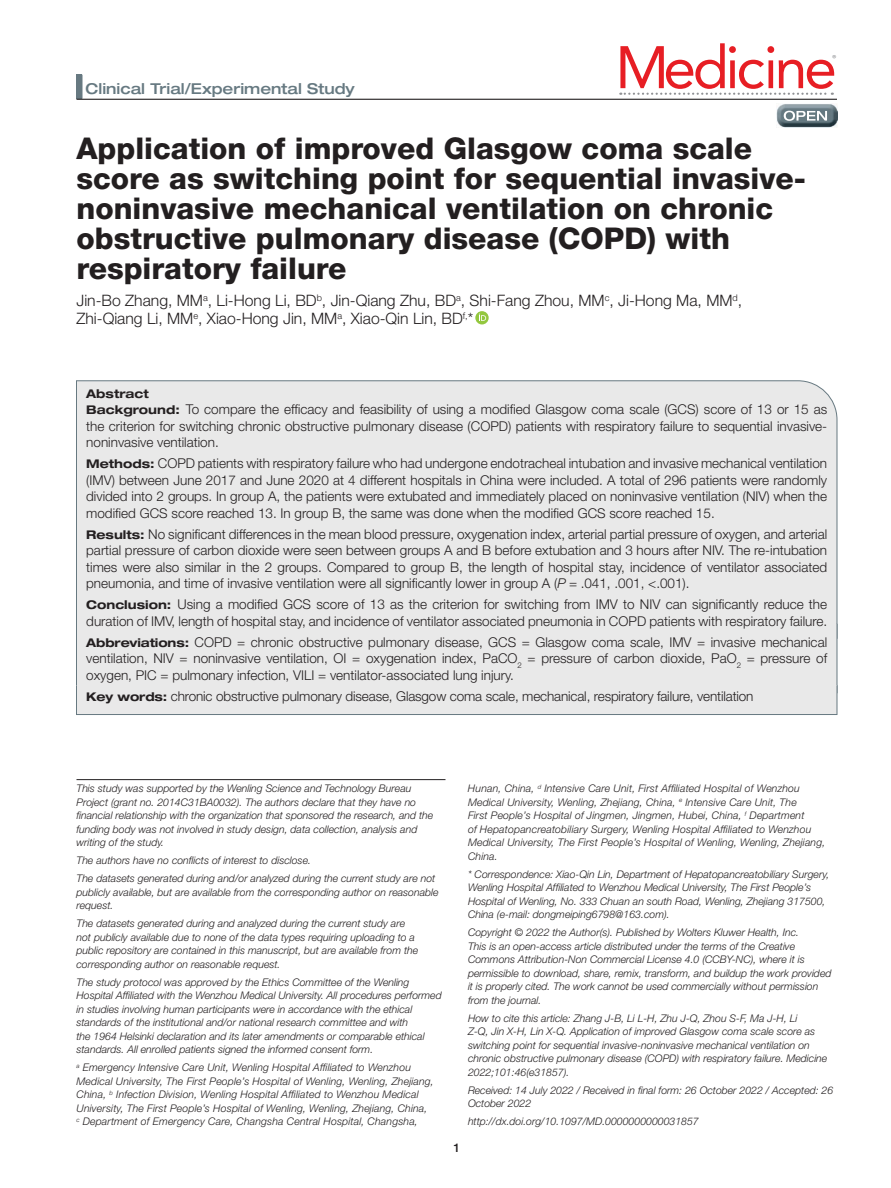
<style>
.page{position:relative;width:891px;height:1188px;background:#fff}
.page>*{position:absolute;margin:0;border:0;box-sizing:border-box;transform-origin:0 0}
.t1{font:59.4px "Avenir";letter-spacing:-.06em;color:#e71e24}
.t2{font:800 30px/30px "Helvetica Neue LT Std";color:#231f20}
.t3{font:300 15.75px/18px "Helvetica Neue LT Std";color:#231f20}
.t4{font:500 expanded 15px "Helvetica Neue LT Std";color:#667981}
.t5{font:300 13.5px/16.5px "Helvetica Neue LT Std";color:#231f20;text-align:justify}
.t6{font:700 expanded 12px "Helvetica Neue LT Std";color:#231f20}
.t7{font:500 12px "Helvetica Neue LT Std";color:#231f20}
.t8{font:italic 300 10.5px/13.5px "Helvetica Neue LT Std";color:#231f20}
.t9{font:500 10.35px "Akzidenz Grotesk BE";color:#909295}
.s1{font-weight:700;font-stretch:expanded;font-size:12px}
.s2{font-style:italic}
</style>
<div class="page">
<div style="left:76px;top:74px;width:6px;height:25px;background:#677981"></div>
<hr style="left:76px;top:99px;width:761px;height:1px;background:#231f20">
<img style="left:776px;top:104px;width:61px;height:24px">
<svg style="left:784px;top:111px;width:43px;height:10px"></svg>
<svg style="left:620px;top:93px;width:213px;height:2px"></svg>
<div style="left:76px;top:380px;width:762px;height:260px;background:#e9e9e9"></div>
<div style="left:76px;top:624px;width:761px;height:70px;background:#e9e9e9"></div>
<div style="left:76px;top:685px;width:761px;height:30px;background:#e9e9e9"></div>
<div style="left:76px;top:685px;width:761px;height:30px;border:1px solid #677981"></div>
<svg style="left:475px;top:311px;width:14px;height:13px"></svg>
<svg style="left:479px;top:314px;width:7px;height:7px"></svg>
<hr style="left:76px;top:779px;width:370px;height:1px;background:#231f20">
<h3 class="t4" style="left:86px;top:80px;width:271px">Clinical Trial/Experimental Study</h3>
<h1 class="t1" style="left:615px;top:33px;width:223px">Medicine</h1>
<p class="t9" style="left:832px;top:52px;width:6px">®</p>
<h2 class="t2" style="left:76px;top:134px;width:731px">Application of improved Glasgow coma scale score as switching point for sequential invasive&shy;noninvasive mechanical ventilation on chronic obstructive pulmonary disease (COPD) with respiratory failure</h2>
<h3 class="t3" style="left:76px;top:291px;width:667px">Jin-Bo Zhang, MM<sup>a</sup>, Li-Hong Li, BD<sup>b</sup>, Jin-Qiang Zhu, BD<sup>a</sup>, Shi-Fang Zhou, MM<sup>c</sup>, Ji-Hong Ma, MM<sup>d</sup>,<br>Zhi-Qiang Li, MM<sup>e</sup>, Xiao-Hong Jin, MM<sup>a</sup>, Xiao-Qin Lin, BD<sup>f,</sup>*</h3>
<p class="t6" style="left:86px;top:386px;width:64px">Abstract</p>
<p class="t5" style="left:86px;top:401px;width:743px"><span class="s1">Background:</span> To compare the efficacy and feasibility of using a modified Glasgow coma scale (GCS) score of 13 or 15 as the criterion for switching chronic obstructive pulmonary disease (COPD) patients with respiratory failure to sequential invasive&shy;noninvasive ventilation.</p>
<p class="t5" style="left:86px;top:455px;width:742px"><span class="s1">Methods:</span> COPD patients with respiratory failure who had undergone endotracheal intubation and invasive mechanical ventilation (IMV) between June 2017 and June 2020 at 4 different hospitals in China were included. A total of 296 patients were randomly divided into 2 groups. In group A, the patients were extubated and immediately placed on noninvasive ventilation (NIV) when the modified GCS score reached 13. In group B, the same was done when the modified GCS score reached 15.</p>
<p class="t5" style="left:86px;top:526px;width:743px"><span class="s1">Results:</span> No significant differences in the mean blood pressure, oxygenation index, arterial partial pressure of oxygen, and arterial partial pressure of carbon dioxide were seen between groups A and B before extubation and 3 hours after NIV. The re-intubation times were also similar in the 2 groups. Compared to group B, the length of hospital stay, incidence of ventilator associated pneumonia, and time of invasive ventilation were all significantly lower in group A (<span class="s2">P</span> = .041, .001, &lt;.001).</p>
<p class="t5" style="left:86px;top:596px;width:742px"><span class="s1">Conclusion:</span> Using a modified GCS score of 13 as the criterion for switching from IMV to NIV can significantly reduce the duration of IMV, length of hospital stay, and incidence of ventilator associated pneumonia in COPD patients with respiratory failure.</p>
<p class="t5" style="left:86px;top:634px;width:743px"><span class="s1">Abbreviations:</span> COPD = chronic obstructive pulmonary disease, GCS = Glasgow coma scale, IMV = invasive mechanical ventilation, NIV = noninvasive ventilation, OI = oxygenation index, PaCO<sub>2</sub> = pressure of carbon dioxide, PaO<sub>2</sub> = pressure of oxygen, PIC = pulmonary infection, VILI = ventilator-associated lung injury.</p>
<p class="t5" style="left:86px;top:688px;width:669px"><span class="s1">Key words:</span> chronic obstructive pulmonary disease, Glasgow coma scale, mechanical, respiratory failure, ventilation</p>
<p class="t8" style="left:76px;top:781px;width:358px">This study was supported by the Wenling Science and Technology Bureau Project (grant no. 2014C31BA0032). The authors declare that they have no financial relationship with the organization that sponsored the research, and the funding body was not involved in study design, data collection, analysis and writing of the study.</p>
<p class="t8" style="left:76px;top:851px;width:360px;line-height:18px">The authors have no conflicts of interest to disclose.<br>The datasets generated during and/or analyzed during the current study are not</p>
<p class="t8" style="left:76px;top:885px;width:364px">publicly available, but are available from the corresponding author on reasonable request.</p>
<p class="t8" style="left:76px;top:916px;width:343px">The datasets generated during and analyzed during the current study are not publicly available due to none of the data types requiring uploading to a public repository are contained in this manuscript, but are available from the corresponding author on reasonable request.</p>
<p class="t8" style="left:76px;top:975px;width:367px">The study protocol was approved by the Ethics Committee of the Wenling Hospital Affiliated with the Wenzhou Medical University. All procedures performed in studies involving human participants were in accordance with the ethical standards of the institutional and/or national research committee and with<br>the 1964 Helsinki declaration and its later amendments or comparable ethical standards. All enrolled patients signed the informed consent form.</p>
<p class="t8" style="left:76px;top:1060px;width:359px"><sup>a</sup> Emergency Intensive Care Unit, Wenling Hospital Affiliated to Wenzhou Medical University, The First People’s Hospital of Wenling, Wenling, Zhejiang, China, <sup>b</sup> Infection Division, Wenling Hospital Affiliated to Wenzhou Medical University, The First People’s Hospital of Wenling, Wenling, Zhejiang, China,<br><sup>c</sup> Department of Emergency Care, Changsha Central Hospital, Changsha,</p>
<p class="t7" style="left:453px;top:1140px;width:8px">1</p>
<p class="t8" style="left:468px;top:781px;width:359px">Hunan, China, <sup>d</sup> Intensive Care Unit, First Affiliated Hospital of Wenzhou Medical University, Wenling, Zhejiang, China, <sup>e</sup> Intensive Care Unit, The<br>First People’s Hospital of Jingmen, Jingmen, Hubei, China, <sup>f</sup> Department<br>of Hepatopancreatobiliary Surgery, Wenling Hospital Affiliated to Wenzhou Medical University, The First People’s Hospital of Wenling, Wenling, Zhejiang, China.</p>
<p class="t8" style="left:468px;top:867px;width:363px">* Correspondence: Xiao-Qin Lin, Department of Hepatopancreatobiliary Surgery, Wenling Hospital Affiliated to Wenzhou Medical University, The First People’s Hospital of Wenling, No. 333 Chuan an south Road, Wenling, Zhejiang 317500, China (e-mail: dongmeiping6798@163.com).</p>
<p class="t8" style="left:468px;top:925px;width:365px">Copyright © 2022 the Author(s). Published by Wolters Kluwer Health, Inc.<br>This is an open-access article distributed under the terms of the Creative Commons Attribution-Non Commercial License 4.0 (CCBY-NC), where it is permissible to download, share, remix, transform, and buildup the work provided it is properly cited. The work cannot be used commercially without permission from the journal.</p>
<p class="t8" style="left:468px;top:1011px;width:361px">How to cite this article: Zhang J-B, Li L-H, Zhu J-Q, Zhou S-F, Ma J-H, Li<br>Z-Q, Jin X-H, Lin X-Q. Application of improved Glasgow coma scale score as switching point for sequential invasive-noninvasive mechanical ventilation on chronic obstructive pulmonary disease (COPD) with respiratory failure. Medicine 2022;101:46(e31857).</p>
<p class="t8" style="left:468px;top:1083px;width:367px">Received: 14 July 2022 / Received in final form: 26 October 2022 / Accepted: 26<br>October 2022</p>
<p class="t8" style="left:468px;top:1114px;width:232px">http://dx.doi.org/10.1097/MD.0000000000031857</p>
</div>
